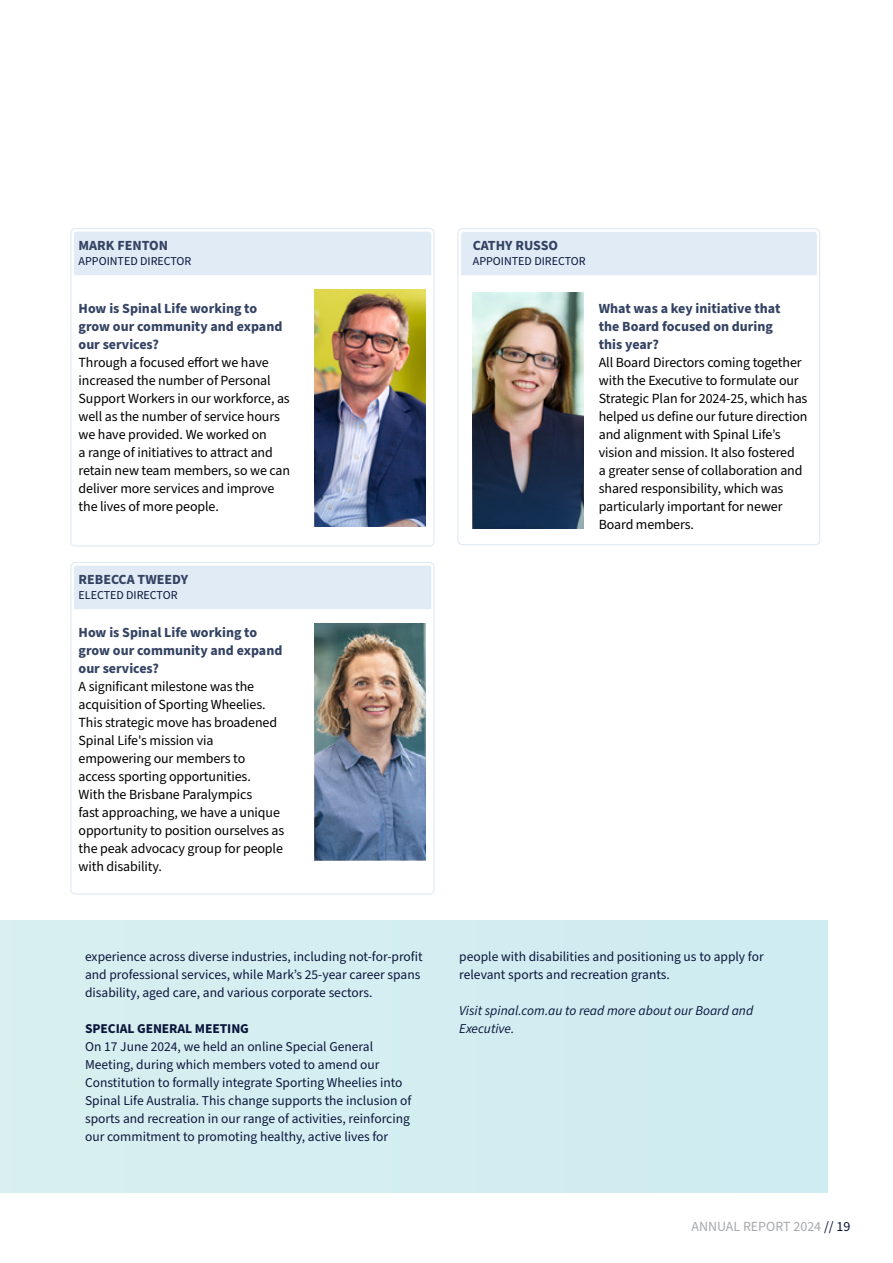
<style>
.page{position:relative;width:893px;height:1263px;background:#fff}
.page>*{position:absolute;margin:0;border:0;box-sizing:border-box;transform-origin:0 0}
.t1{font:13.95px/18px "Source Sans Pro";letter-spacing:-.01em;color:#000}
.t2{font:700 13.95px/18px "Source Sans Pro";color:#344363}
.t3{font:13.95px "Source Sans Pro";color:#a7a9ac}
.t4{font:13.5px/18px "Source Sans Pro";color:#0b163c}
.t5{font:italic 13.5px/18px "Source Sans Pro";color:#0b163c}
.t6{font:700 13.5px "Source Sans Pro";letter-spacing:-.005em;color:#0b163c}
.t7{font:12px "Source Sans Pro";color:#0b163c}
.s1{color:#0b163c}
</style>
<div class="page">
<div style="left:70px;top:228px;width:365px;height:319px;border:1px solid #cddeee;border-radius:4px"></div>
<div style="left:70px;top:562px;width:365px;height:332px;border:1px solid #cddeee;border-radius:4px"></div>
<div style="left:0;top:921px;width:827px;height:271px;background:#d4eef1"></div>
<img style="left:315px;top:290px;width:110px;height:236px">
<img style="left:315px;top:624px;width:110px;height:236px">
<div style="left:74px;top:232px;width:357px;height:43px;background:#e1ebf5"></div>
<div style="left:74px;top:565px;width:357px;height:44px;background:#e1ebf5"></div>
<div style="left:457px;top:228px;width:363px;height:317px;border:1px solid #cddeee;border-radius:4px"></div>
<img style="left:473px;top:292px;width:110px;height:237px">
<div style="left:461px;top:232px;width:356px;height:43px;background:#e1ebf5"></div>
<p class="t2" style="left:79px;top:236px;width:91px">MARK FENTON</p>
<p class="t7" style="left:79px;top:253px;width:114px">APPOINTED DIRECTOR</p>
<p class="t2" style="left:79px;top:299px;width:205px">How is Spinal Life working to grow our community and expand our services?</p>
<p class="t1" style="left:79px;top:353px;width:213px">Through a focused effort we have increased the number of Personal<br>Support Workers in our workforce, as well as the number of service hours we have provided. We worked on<br>a range of initiatives to attract and retain new team members, so we can deliver more services and improve the lives of more people.</p>
<p class="t2" style="left:79px;top:570px;width:111px">REBECCA TWEEDY</p>
<p class="t7" style="left:79px;top:587px;width:100px">ELECTED DIRECTOR</p>
<p class="t2" style="left:79px;top:623px;width:205px">How is Spinal Life working to grow our community and expand our services?</p>
<p class="t1" style="left:79px;top:677px;width:207px">A significant milestone was the acquisition of Sporting Wheelies.<br>This strategic move has broadened<br>Spinal Life's mission via empowering our members to access sporting opportunities.<br>With the Brisbane Paralympics<br>fast approaching, we have a unique opportunity to position ourselves as the peak advocacy group for people with disability.</p>
<p class="t4" style="left:85px;top:947px;width:339px">experience across diverse industries, including not-for-profit and professional services, while Mark’s 25-year career spans disability, aged care, and various corporate sectors.</p>
<p class="t6" style="left:85px;top:1019px;width:165px">SPECIAL GENERAL MEETING</p>
<p class="t4" style="left:85px;top:1037px;width:328px">On 17 June 2024, we held an online Special General Meeting, during which members voted to amend our Constitution to formally integrate Sporting Wheelies into Spinal Life Australia. This change supports the inclusion of sports and recreation in our range of activities, reinforcing our commitment to promoting healthy, active lives for</p>
<p class="t2" style="left:473px;top:237px;width:87px">CATHY RUSSO</p>
<p class="t7" style="left:473px;top:253px;width:114px">APPOINTED DIRECTOR</p>
<p class="t2" style="left:599px;top:299px;width:183px">What was a key initiative that the Board focused on during this year?</p>
<p class="t1" style="left:599px;top:353px;width:210px">All Board Directors coming together with the Executive to formulate our Strategic Plan for 2024-25, which has helped us define our future direction and alignment with Spinal Life’s vision and mission. It also fostered<br>a greater sense of collaboration and shared responsibility, which was particularly important for newer Board members.</p>
<p class="t4" style="left:459px;top:947px;width:306px">people with disabilities and positioning us to apply for relevant sports and recreation grants.</p>
<p class="t5" style="left:459px;top:1001px;width:295px">Visit spinal.com.au to read more about our Board and<br>Executive.</p>
<p class="t3" style="left:691px;top:1217px;width:161px">ANNUAL REPORT 2024 <span class="s1">// 19</span></p>
</div>
